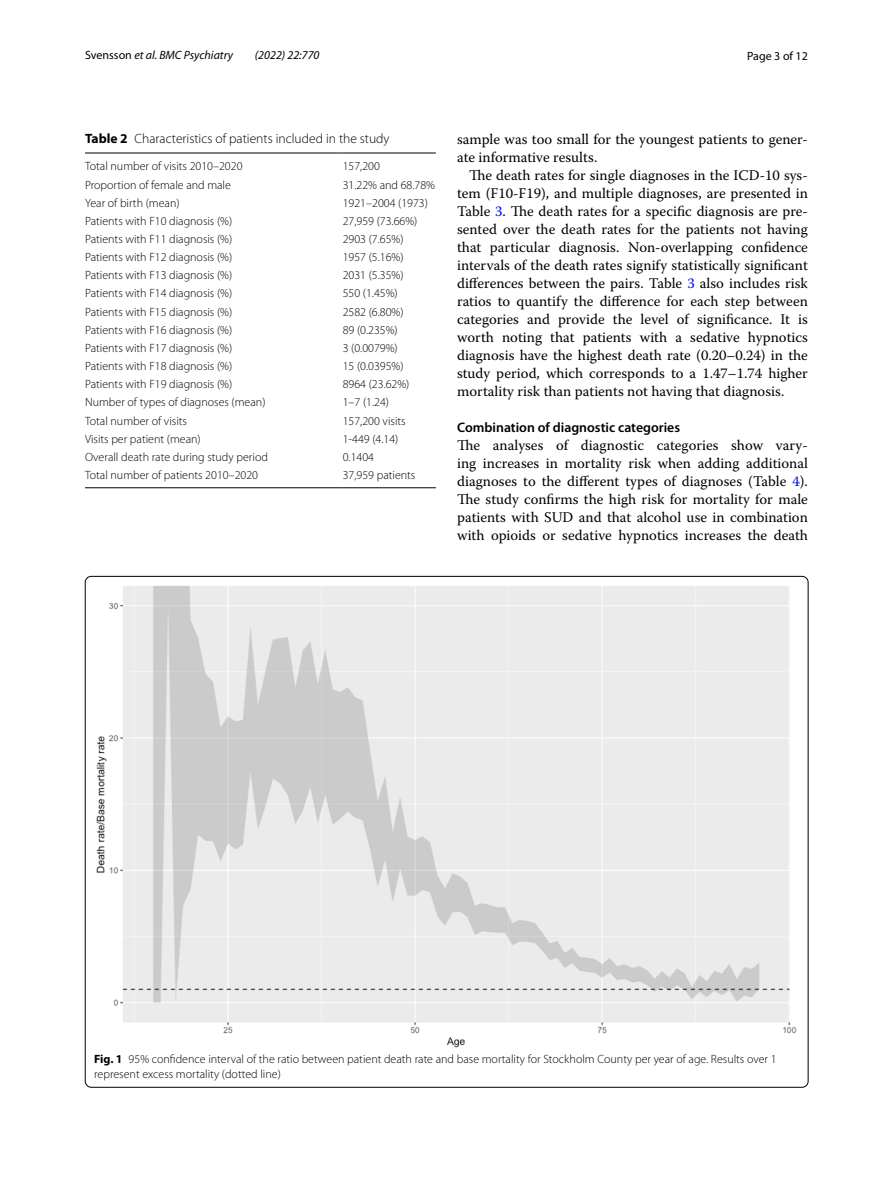
<style>
.page{position:relative;width:893px;height:1187px;background:#fff}
.page>*{position:absolute;margin:0;border:0;box-sizing:border-box;transform-origin:0 0}
.t1{font:14.7px/18px "Warnock Pro";color:#000;text-align:justify}
.t2{font:600 13.8px "Myriad Pro";color:#000}
.t3{font:300 13.5px "Myriad Pro";color:#000}
.t4{font:300 12px/15px "Myriad Pro";color:#000}
.t5{font:italic 12px "Myriad Pro";color:#000}
.t6{font:12px "Myriad Pro";color:#000}
.s1{font-style:normal}
.s2{font-weight:700}
.s3{color:#00f}
</style>
<div class="page">
<hr style="left:85px;top:153px;width:258px;height:1px;background:#000">
<hr style="left:343px;top:153px;width:93px;height:1px;background:#000">
<hr style="left:85px;top:487px;width:258px;height:1px;background:#000">
<hr style="left:343px;top:487px;width:93px;height:1px;background:#000">
<img style="left:96px;top:585px;width:701px;height:462px">
<p class="t5" style="left:85px;top:48px;width:149px"><span class="s1">Svensson</span> et al. BMC Psychiatry</p>
<p class="t5" style="left:255px;top:48px;width:66px">(2022) 22:770</p>
<p class="t6" style="left:747px;top:48px;width:62px">Page 3 of 12</p>
<p class="t3" style="left:85px;top:131px;width:306px"><span class="s2">Table 2</span> Characteristics of patients included in the study</p>
<p class="t4" style="left:85px;top:159px;width:159px">Total number of visits 2010–2020</p>
<p class="t4" style="left:343px;top:159px;width:39px">157,200</p>
<p class="t4" style="left:85px;top:177px;width:147px">Proportion of female and male</p>
<p class="t4" style="left:343px;top:177px;width:94px">31.22% and 68.78%</p>
<p class="t4" style="left:85px;top:195px;width:96px">Year of birth (mean)</p>
<p class="t4" style="left:343px;top:195px;width:87px">1921–2004 (1973)</p>
<p class="t4" style="left:85px;top:213px;width:149px">Patients with F10 diagnosis (%)</p>
<p class="t4" style="left:343px;top:213px;width:76px">27,959 (73.66%)</p>
<p class="t4" style="left:85px;top:232px;width:149px">Patients with F11 diagnosis (%)</p>
<p class="t4" style="left:343px;top:232px;width:62px">2903 (7.65%)</p>
<p class="t4" style="left:85px;top:250px;width:149px">Patients with F12 diagnosis (%)</p>
<p class="t4" style="left:343px;top:250px;width:62px">1957 (5.16%)</p>
<p class="t4" style="left:85px;top:268px;width:149px">Patients with F13 diagnosis (%)</p>
<p class="t4" style="left:343px;top:268px;width:62px">2031 (5.35%)</p>
<p class="t4" style="left:85px;top:286px;width:149px">Patients with F14 diagnosis (%)</p>
<p class="t4" style="left:343px;top:286px;width:57px">550 (1.45%)</p>
<p class="t4" style="left:85px;top:304px;width:149px">Patients with F15 diagnosis (%)</p>
<p class="t4" style="left:343px;top:304px;width:62px">2582 (6.80%)</p>
<p class="t4" style="left:85px;top:322px;width:149px">Patients with F16 diagnosis (%)</p>
<p class="t4" style="left:343px;top:322px;width:57px">89 (0.235%)</p>
<p class="t4" style="left:85px;top:340px;width:149px">Patients with F17 diagnosis (%)</p>
<p class="t4" style="left:343px;top:340px;width:57px">3 (0.0079%)</p>
<p class="t4" style="left:85px;top:359px;width:149px">Patients with F18 diagnosis (%)</p>
<p class="t4" style="left:343px;top:359px;width:62px">15 (0.0395%)</p>
<p class="t4" style="left:85px;top:377px;width:149px">Patients with F19 diagnosis (%)</p>
<p class="t4" style="left:343px;top:377px;width:68px">8964 (23.62%)</p>
<p class="t4" style="left:85px;top:395px;width:182px">Number of types of diagnoses (mean)</p>
<p class="t4" style="left:343px;top:395px;width:48px">1–7 (1.24)</p>
<p class="t4" style="left:85px;top:413px;width:103px">Total number of visits</p>
<p class="t4" style="left:343px;top:413px;width:64px">157,200 visits</p>
<p class="t4" style="left:85px;top:431px;width:117px">Visits per patient (mean)</p>
<p class="t4" style="left:343px;top:431px;width:57px">1-449 (4.14)</p>
<p class="t4" style="left:85px;top:449px;width:184px">Overall death rate during study period</p>
<p class="t4" style="left:343px;top:449px;width:33px">0.1404</p>
<p class="t4" style="left:85px;top:468px;width:175px">Total number of patients 2010–2020</p>
<p class="t4" style="left:343px;top:468px;width:74px">37,959 patients</p>
<p class="t1" style="left:457px;top:130px;width:352px">sample was too small for the youngest patients to gener&shy;ate informative results.</p>
<p class="t1" style="left:457px;top:166px;width:352px;text-indent:12px">The death rates for single diagnoses in the ICD-10 sys&shy;tem (F10-F19), and multiple diagnoses, are presented in Table <span class="s3">3</span>. The death rates for a specific diagnosis are pre&shy;sented over the death rates for the patients not having that particular diagnosis. Non-overlapping confidence intervals of the death rates signify statistically significant differences between the pairs. Table <span class="s3">3</span> also includes risk ratios to quantify the difference for each step between categories and provide the level of significance. It is worth noting that patients with a sedative hypnotics diagnosis have the highest death rate (0.20–0.24) in the study period, which corresponds to a 1.47–1.74 higher mortality risk than patients not having that diagnosis.</p>
<p class="t2" style="left:457px;top:418px;width:225px">Combination of diagnostic categories</p>
<p class="t1" style="left:457px;top:436px;width:352px">The analyses of diagnostic categories show vary&shy;ing increases in mortality risk when adding additional diagnoses to the different types of diagnoses (Table <span class="s3">4</span>).<br>The study confirms the high risk for mortality for male patients with SUD and that alcohol use in combination with opioids or sedative hypnotics increases the death</p>
<p class="t4" style="left:94px;top:1051px;width:684px"><span class="s2">Fig. 1</span> 95% confidence interval of the ratio between patient death rate and base mortality for Stockholm County per year of age. Results over 1 represent excess mortality (dotted line)</p>
</div>
